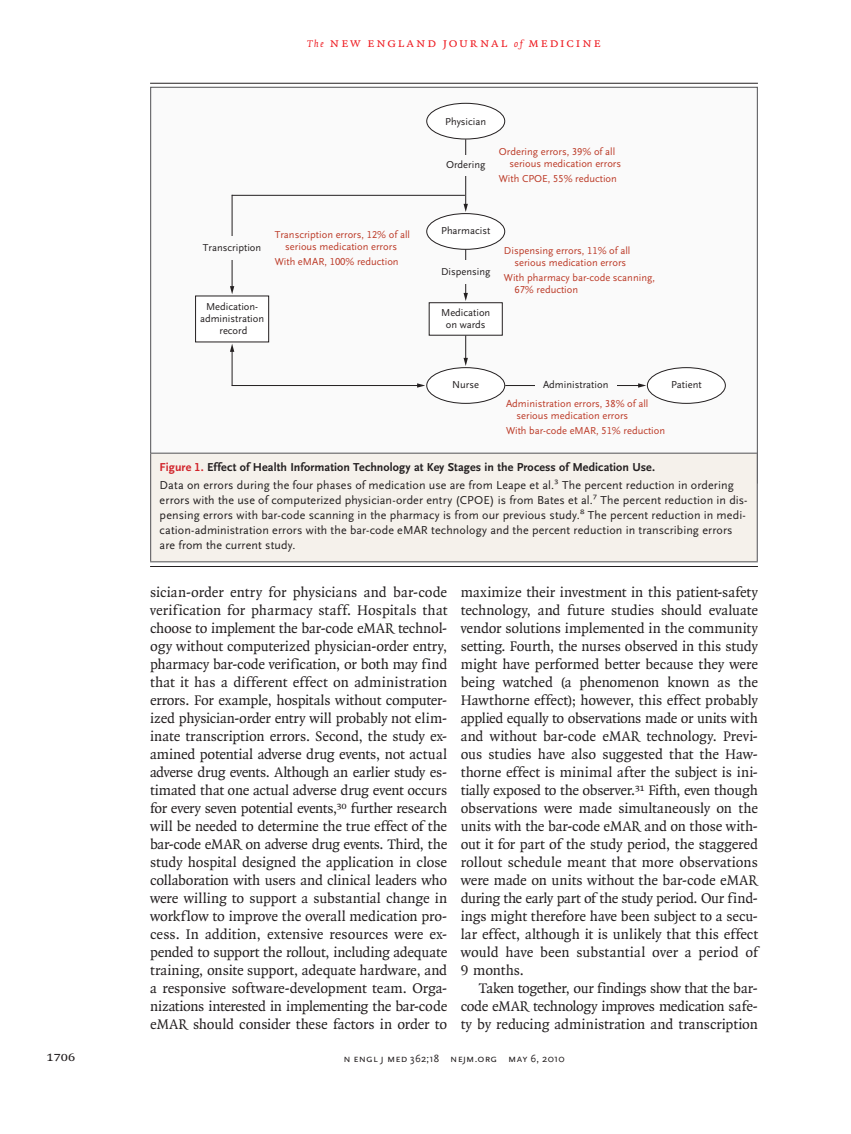
<style>
.page{position:relative;width:851px;height:1134px;background:#fff}
.page>*{position:absolute;margin:0;border:0;box-sizing:border-box;transform-origin:0 0}
.t1{font:15px/18px "OTNEJM Quadraat";letter-spacing:-.005em;color:#231f20;text-align:justify}
.t2{font:14.25px "OTNEJM Quadraat Cap";color:#231f20}
.t3{font:13.5px "OTNEJM Quadraat Cap";letter-spacing:.11em;color:#ee1d23}
.t4{font:12px/15px "OTNEJM Scala Sans LF";letter-spacing:.01em;color:#231f20}
.t5{font:10.8px "OTNEJM Scala Sans LF Cap";letter-spacing:.01em;color:#231f20}
.t6{font:10.5px/12px "OTNEJM Scala Sans LF";color:#bc3b28}
.t7{font:10.5px/12px "OTNEJM Scala Sans LF";color:#231f20;text-align:center}
.s1{font-family:"OTNEJM Quadraat";font-style:italic;font-size:10.5px}
.s2{font-weight:700;color:#d1232a}
.s3{font-weight:700}
.s4{font-family:"OTNEJM Scala Sans OSF"}
</style>
<div class="page">
<hr style="left:150px;top:83px;width:608px;height:1px;background:#231f20">
<svg style="left:152px;top:102px;width:604px;height:351px"></svg>
<div style="left:429px;top:303px;width:73px;height:32px;background:#fff"></div>
<div style="left:429px;top:302px;width:73px;height:34px;border:1px solid #231f20"></div>
<div style="left:426px;top:103px;width:78px;height:36px;background:#fff;border-radius:50%"></div>
<div style="left:426px;top:103px;width:79px;height:36px;border:1px solid #231f20;border-radius:50%"></div>
<div style="left:426px;top:214px;width:78px;height:35px;background:#fff;border-radius:50%"></div>
<div style="left:426px;top:213px;width:79px;height:37px;border:1px solid #231f20;border-radius:50%"></div>
<hr style="left:465px;top:139px;width:1px;height:66px;background:#231f20">
<svg style="left:463px;top:204px;width:5px;height:8px"></svg>
<div style="left:425px;top:155px;width:81px;height:21px;background:#fafafa"></div>
<div style="left:195px;top:296px;width:74px;height:46px;background:#fff"></div>
<div style="left:195px;top:296px;width:74px;height:46px;border:1px solid #231f20"></div>
<hr style="left:465px;top:249px;width:1px;height:45px;background:#231f20">
<svg style="left:463px;top:293px;width:5px;height:8px"></svg>
<div style="left:426px;top:368px;width:78px;height:35px;background:#fff;border-radius:50%"></div>
<div style="left:426px;top:367px;width:79px;height:37px;border:1px solid #231f20;border-radius:50%"></div>
<div style="left:647px;top:368px;width:78px;height:35px;background:#fff;border-radius:50%"></div>
<div style="left:647px;top:367px;width:78px;height:37px;border:1px solid #231f20;border-radius:50%"></div>
<svg style="left:463px;top:336px;width:5px;height:30px"></svg>
<hr style="left:232px;top:350px;width:1px;height:36px;background:#231f20">
<svg style="left:230px;top:344px;width:4px;height:8px"></svg>
<hr style="left:505px;top:385px;width:134px;height:1px;background:#231f20">
<svg style="left:638px;top:383px;width:8px;height:5px"></svg>
<hr style="left:232px;top:385px;width:186px;height:1px;background:#231f20">
<svg style="left:417px;top:383px;width:8px;height:5px"></svg>
<hr style="left:232px;top:195px;width:1px;height:93px;background:#231f20">
<svg style="left:230px;top:286px;width:4px;height:8px"></svg>
<hr style="left:232px;top:195px;width:233px;height:1px;background:#231f20">
<div style="left:425px;top:261px;width:81px;height:23px;background:#fafafa"></div>
<div style="left:191px;top:236px;width:82px;height:24px;background:#fafafa"></div>
<div style="left:535px;top:376px;width:81px;height:23px;background:#fafafa"></div>
<div style="left:151px;top:453px;width:606px;height:109px;background:#f5f1eb"></div>
<hr style="left:150px;top:561px;width:607px;height:1px;background:#636366">
<hr style="left:150px;top:453px;width:607px;height:1px;background:#636366">
<hr style="left:150px;top:454px;width:1px;height:107px;background:#636366">
<hr style="left:756px;top:454px;width:1px;height:107px;background:#636366">
<hr style="left:150px;top:566px;width:608px;height:1px;background:#231f20">
<p class="t3" style="left:307px;top:35px;width:295px"><span class="s1">The</span> new england journal <span class="s1">of</span> medicine</p>
<p class="t7" style="left:445px;top:116px;width:42px">Physician</p>
<p class="t7" style="left:446px;top:159px;width:41px">Ordering</p>
<p class="t6" style="left:509px;top:146px;width:113px;text-indent:-10px">Ordering errors, 39% of all serious medication errors</p>
<p class="t6" style="left:499px;top:173px;width:119px">With CPOE, 55% reduction</p>
<p class="t7" style="left:203px;top:242px;width:60px">Transcription</p>
<p class="t7" style="left:200px;top:301px;width:66px">Medication&shy;administration record</p>
<p class="t7" style="left:441px;top:225px;width:51px">Pharmacist</p>
<p class="t6" style="left:275px;top:228px;width:137px;text-align:center">Transcription errors, 12% of all serious medication errors</p>
<p class="t6" style="left:275px;top:256px;width:125px">With eMAR, 100% reduction</p>
<p class="t6" style="left:504px;top:245px;width:128px;text-align:center">Dispensing errors, 11% of all serious medication errors</p>
<p class="t6" style="left:514px;top:272px;width:142px;text-indent:-10px">With pharmacy bar-code scanning,<br>67% reduction</p>
<p class="t7" style="left:441px;top:266px;width:51px">Dispensing</p>
<p class="t7" style="left:441px;top:307px;width:51px">Medication on wards</p>
<p class="t7" style="left:543px;top:379px;width:67px">Administration</p>
<p class="t7" style="left:452px;top:379px;width:28px">Nurse</p>
<p class="t7" style="left:671px;top:379px;width:32px">Patient</p>
<p class="t6" style="left:516px;top:398px;width:133px;text-indent:-10px">Administration errors, 38% of all serious medication errors</p>
<p class="t6" style="left:506px;top:425px;width:161px">With bar-code eMAR, 51% reduction</p>
<p class="t4" style="left:160px;top:458px;width:575px;line-height:18px"><span class="s2">Figure 1.</span> <span class="s3">Effect of Health Information Technology at Key Stages in the Process of Medication Use.<br></span>Data on errors during the four phases of medication use are from Leape et al.<sup>3</sup> The percent reduction in ordering</p>
<p class="t4" style="left:160px;top:493px;width:589px">errors with the use of computerized physician-order entry (CPOE) is from Bates et al.<sup>7</sup> The percent reduction in dis&shy;pensing errors with bar-code scanning in the pharmacy is from our previous study.<sup>8</sup> The percent reduction in medi&shy;cation-administration errors with the bar-code eMAR technology and the percent reduction in transcribing errors are from the current study.</p>
<p class="t1" style="left:150px;top:583px;width:299px">sician-order entry for physicians and bar-code verification for pharmacy staff. Hospitals that choose to implement the bar-code eMAR technol&shy;ogy without computerized physician-order entry, pharmacy bar-code verification, or both may find that it has a different effect on administration errors. For example, hospitals without computer&shy;ized physician-order entry will probably not elim&shy;inate transcription errors. Second, the study ex&shy;amined potential adverse drug events, not actual adverse drug events. Although an earlier study es&shy;timated that one actual adverse drug event occurs for every seven potential events,<sup>30</sup> further research will be needed to determine the true effect of the bar-code eMAR on adverse drug events. Third, the study hospital designed the application in close collaboration with users and clinical leaders who were willing to support a substantial change in workflow to improve the overall medication pro&shy;cess. In addition, extensive resources were ex&shy;pended to support the rollout, including adequate training, onsite support, adequate hardware, and a responsive software-development team. Orga&shy;nizations interested in implementing the bar-code eMAR should consider these factors in order to</p>
<p class="t1" style="left:460px;top:583px;width:299px">maximize their investment in this patient-safety technology, and future studies should evaluate vendor solutions implemented in the community setting. Fourth, the nurses observed in this study might have performed better because they were being watched (a phenomenon known as the Hawthorne effect); however, this effect probably applied equally to observations made or units with and without bar-code eMAR technology. Previ&shy;ous studies have also suggested that the Haw&shy;thorne effect is minimal after the subject is ini&shy;tially exposed to the observer.<sup>31</sup> Fifth, even though observations were made simultaneously on the units with the bar-code eMAR and on those with&shy;out it for part of the study period, the staggered rollout schedule meant that more observations were made on units without the bar-code eMAR during the early part of the study period. Our find&shy;ings might therefore have been subject to a secu&shy;lar effect, although it is unlikely that this effect would have been substantial over a period of 9 months.</p>
<p class="t1" style="left:461px;top:979px;width:298px;text-indent:18px">Taken together, our findings show that the bar&shy;code eMAR technology improves medication safe&shy;ty by reducing administration and transcription</p>
<p class="t2" style="left:46px;top:1048px;width:30px">1706</p>
<p class="t5" style="left:343px;top:1053px;width:223px">n engl j med <span class="s4">362;18</span> nejm.org may <span class="s4">6, 2010</span></p>
</div>
